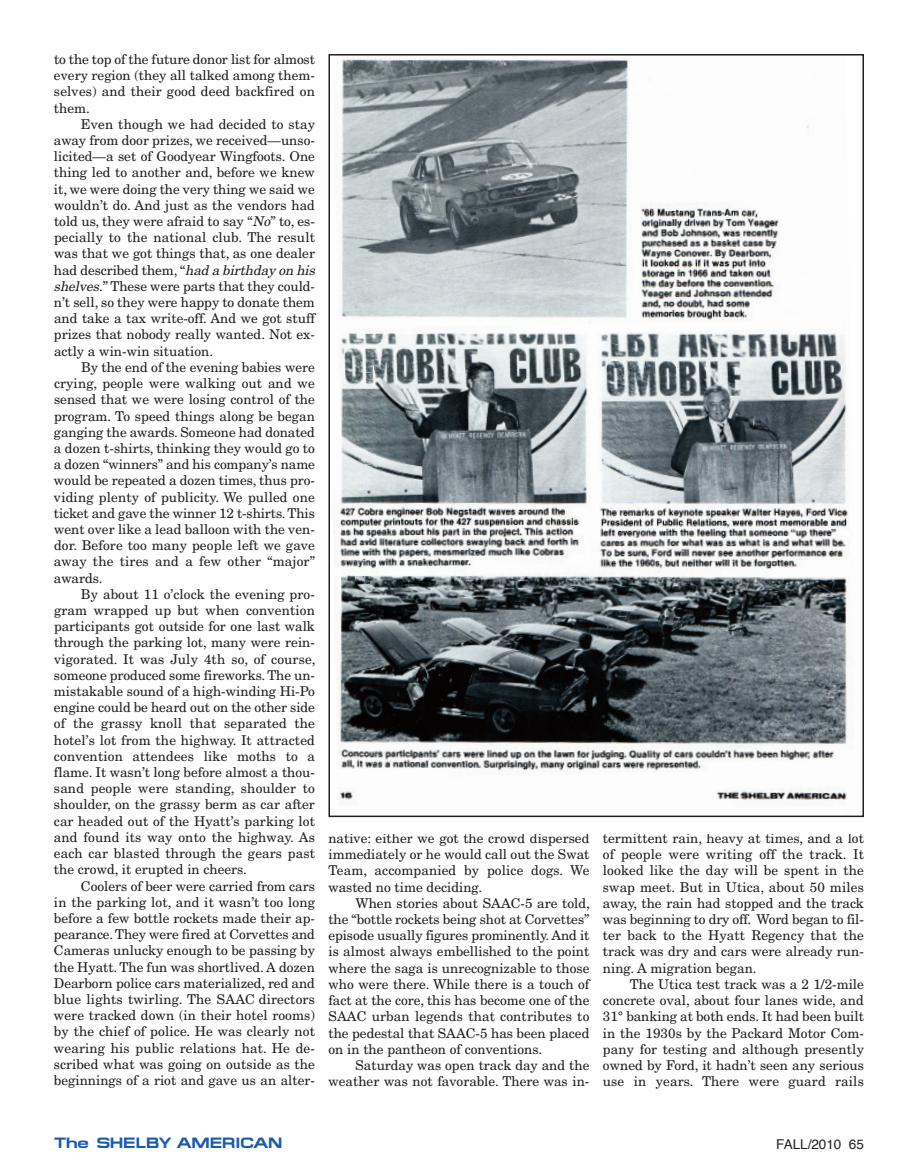
<style>
.page{position:relative;width:918px;height:1175px;background:#fff}
.page>*{position:absolute;margin:0;border:0;box-sizing:border-box;transform-origin:0 0}
.t1{font:700 15px "Micro Extend FLF";color:#1b5cab}
.t2{font:13.5px/16.2px "New Century Schlbk";color:#231f20;text-align:justify}
.t3{font:13.5px "Helvetica";color:#231f20}
.s1{font-style:italic}
</style>
<div class="page">
<img style="left:334px;top:59px;width:514px;height:741px">
<p class="t2" style="left:54px;top:52px;width:263px">to the top of the future donor list for almost every region (they all talked among them&shy;selves) and their good deed backfired on them.</p>
<p class="t2" style="left:54px;top:117px;width:265px;text-align:left;text-indent:27px">Even though we had decided to stay away from door prizes, we received—unso&shy;licited—a set of Goodyear Wingfoots. One thing led to another and, before we knew it, we were doing the very thing we said we wouldn’t do. And just as the vendors had told us, they were afraid to say “<span class="s1">No</span>” to, es&shy;pecially to the national club. The result was that we got things that, as one dealer had described them, “<span class="s1">hadabirthday onhis shelves</span>.” These were parts that they could&shy;n’t sell, so they were happy to donate them and take a tax write-off. And we got stuff prizes that nobody really wanted. Not ex&shy;actly a win-win situation.</p>
<p class="t2" style="left:54px;top:360px;width:263px;text-indent:27px">By the end of the evening babies were crying, people were walking out and we sensed that we were losing control of the program. To speed things along be began ganging the awards. Someone had donated a dozen t-shirts, thinking they would go to a dozen “winners” and his company’s name would be repeated a dozen times, thus pro&shy;viding plenty of publicity. We pulled one ticket and gave the winner 12 t-shirts. This went over like a lead balloon with the ven&shy;dor. Before too many people left we gave away the tires and a few other “major” awards.</p>
<p class="t2" style="left:54px;top:587px;width:263px;text-indent:27px">By about 11 o’clock the evening pro&shy;gram wrapped up but when convention participants got outside for one last walk through the parking lot, many were rein&shy;vigorated. It was July 4th so, of course, someone produced some fireworks. The un&shy;mistakable sound of a high-winding Hi-Po engine could be heard out on the other side of the grassy knoll that separated the hotel’s lot from the highway. It attracted convention attendees like moths to a flame. It wasn’t long before almost a thou&shy;sand people were standing, shoulder to shoulder, on the grassy berm as car after car headed out of the Hyatt’s parking lot and found its way onto the highway. As each car blasted through the gears past the crowd, it erupted in cheers.</p>
<p class="t2" style="left:54px;top:879px;width:263px;text-indent:27px">Coolers of beer were carried from cars in the parking lot, and it wasn’t too long before a few bottle rockets made their ap&shy;pearance. They were fired at Corvettes and Cameras unlucky enough to be passing by the Hyatt. The fun was shortlived. A dozen Dearborn police cars materialized, red and blue lights twirling. The SAAC directors were tracked down (in their hotel rooms) by the chief of police. He was clearly not wearing his public relations hat. He de&shy;scribed what was going on outside as the beginnings of a riot and gave us an alter-</p>
<p class="t2" style="left:328px;top:831px;width:263px">native: either we got the crowd dispersed immediately or he would call out the Swat Team, accompanied by police dogs. We wasted no time deciding.</p>
<p class="t2" style="left:328px;top:896px;width:263px;text-indent:27px">When stories about SAAC-5 are told, the “bottle rockets being shot at Corvettes” episode usually figures prominently. And it is almost always embellished to the point where the saga is unrecognizable to those who were there. While there is a touch of fact at the core, this has become one of the SAAC urban legends that contributes to the pedestal that SAAC-5 has been placed on in the pantheon of conventions.</p>
<p class="t2" style="left:328px;top:1058px;width:263px;text-align:right">Saturday was open track day and the weather was not favorable. There was in-</p>
<p class="t2" style="left:603px;top:831px;width:263px">termittent rain, heavy at times, and a lot of people were writing off the track. It looked like the day will be spent in the swap meet. But in Utica, about 50 miles away, the rain had stopped and the track was beginning to dry off. Word began to fil&shy;ter back to the Hyatt Regency that the track was dry and cars were already run&shy;ning. A migration began.</p>
<p class="t2" style="left:603px;top:977px;width:263px;text-indent:27px">The Utica test track was a 2 1/2-mile concrete oval, about four lanes wide, and 31° banking at both ends. It had been built in the 1930s by the Packard Motor Com&shy;pany for testing and although presently owned by Ford, it hadn’t seen any serious use in years. There were guard rails</p>
<p class="t1" style="left:54px;top:1134px;width:230px">The SHELBY AMERICAN</p>
<p class="t3" style="left:776px;top:1138px;width:89px">FALL/2010 65</p>
</div>
